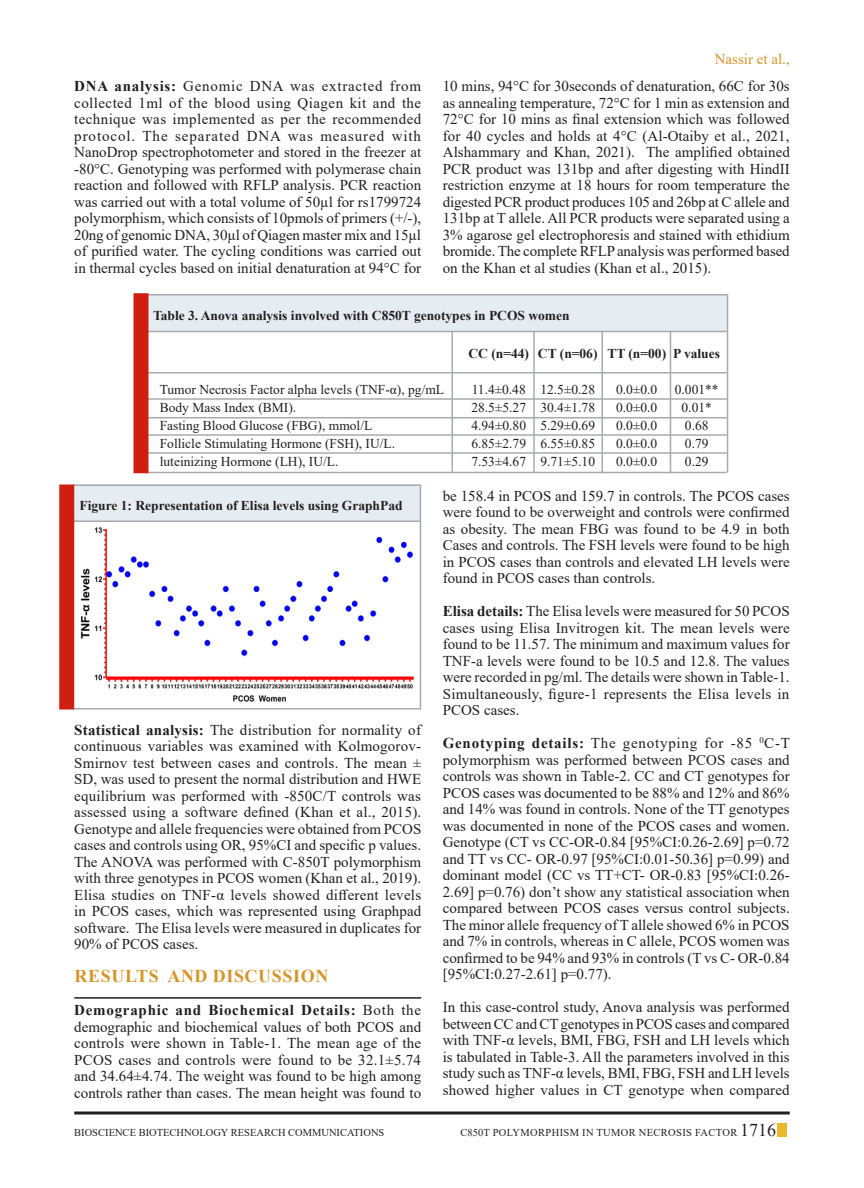
<style>
.page{position:relative;width:864px;height:1188px;background:#fff}
.page>*{position:absolute;margin:0;border:0;box-sizing:border-box;transform-origin:0 0}
.Body_text{font:700 18px "Times New Roman";color:#d69429}
.t1{font:18px "Times New Roman";color:#231f20}
.Body_text-2{font:15px/16.5px "Times New Roman";color:#231f20;text-align:justify}
.Body_text-3{font:15px "Times New Roman";color:#d69429}
.Body_text-4{font:13.5px "Times New Roman";color:#231f20}
.Body_text-5{font:700 13.5px "Times New Roman";color:#231f20}
.t2{font:10.5px "Times New Roman";color:#231f20}
.s1{font-weight:700}
</style>
<div class="page">
<div style="left:777px;top:1124px;width:10px;height:13px;background:#eaba2e"></div>
<hr style="left:74px;top:1112px;width:716px;height:2px;background:#231f20">
<div style="left:146px;top:295px;width:581px;height:36px;background:#e5ecf2"></div>
<hr style="left:146px;top:372px;width:581px;height:2px;background:#a8aaad">
<hr style="left:146px;top:331px;width:581px;height:1px;background:#a8aaad">
<hr style="left:146px;top:294px;width:581px;height:2px;background:#a8aaad">
<hr style="left:146px;top:472px;width:581px;height:1px;background:#a8aaad">
<hr style="left:146px;top:398px;width:581px;height:2px;background:#a8aaad">
<hr style="left:146px;top:417px;width:581px;height:1px;background:#a8aaad">
<hr style="left:146px;top:434px;width:581px;height:2px;background:#a8aaad">
<hr style="left:146px;top:452px;width:581px;height:2px;background:#a8aaad">
<hr style="left:452px;top:331px;width:1px;height:141px;background:#a8aaad">
<hr style="left:533px;top:331px;width:2px;height:141px;background:#a8aaad">
<hr style="left:602px;top:332px;width:1px;height:141px;background:#a8aaad">
<hr style="left:670px;top:332px;width:1px;height:141px;background:#a8aaad">
<hr style="left:727px;top:294px;width:1px;height:178px;background:#a8aaad">
<div style="left:134px;top:293px;width:14px;height:180px;background:#ce1f10"></div>
<img style="left:74px;top:522px;width:346px;height:186px">
<div style="left:73px;top:484px;width:347px;height:38px;background:#e5ecf2"></div>
<hr style="left:73px;top:484px;width:347px;height:2px;background:#a8aaad">
<hr style="left:73px;top:520px;width:347px;height:2px;background:#a8aaad">
<hr style="left:73px;top:708px;width:347px;height:2px;background:#a8aaad">
<hr style="left:420px;top:485px;width:1px;height:224px;background:#a8aaad">
<div style="left:59px;top:484px;width:15px;height:226px;background:#ce1f10"></div>
<hr style="left:74px;top:997px;width:347px;height:2px;background:#231f20">
<p class="Body_text-3" style="left:715px;top:48px;width:76px">Nassir et al.,</p>
<p class="Body_text-2" style="left:74px;top:77px;width:349px"><span class="s1">DNA analysis:</span> Genomic DNA was extracted from collected 1ml of the blood using Qiagen kit and the technique was implemented as per the recommended protocol. The separated DNA was measured with NanoDrop spectrophotometer and stored in the freezer at -80°C. Genotyping was performed with polymerase chain reaction and followed with RFLP analysis. PCR reaction was carried out with a total volume of 50µl for rs1799724 polymorphism, which consists of 10pmols of primers (+/-), 20ng of genomic DNA, 30µl of Qiagen master mix and 15µl of purified water. The cycling conditions was carried out in thermal cycles based on initial denaturation at 94°C for</p>
<p class="Body_text-2" style="left:443px;top:78px;width:349px">10 mins, 94°C for 30seconds of denaturation, 66C for 30s as annealing temperature, 72°C for 1 min as extension and 72°C for 10 mins as final extension which was followed for 40 cycles and holds at 4°C (Al-Otaiby et al., 2021, Alshammary and Khan, 2021). The amplified obtained PCR product was 131bp and after digesting with HindII restriction enzyme at 18 hours for room temperature the digested PCR product produces 105 and 26bp at C allele and 131bp at T allele. All PCR products were separated using a 3% agarose gel electrophoresis and stained with ethidium bromide. The complete RFLP analysis was performed based on the Khan et al studies (Khan et al., 2015).</p>
<p class="Body_text-5" style="left:153px;top:306px;width:418px">Table 3. Anova analysis involved with C850T genotypes in PCOS women</p>
<p class="Body_text-5" style="left:468px;top:344px;width:253px">CC (n=44) CT (n=06) TT (n=00) P values</p>
<p class="Body_text-4" style="left:160px;top:380px;width:285px">Tumor Necrosis Factor alpha levels (TNF-α), pg/mL</p>
<p class="Body_text-4" style="left:472px;top:380px;width:125px">11.4±0.48 12.5±0.28</p>
<p class="Body_text-4" style="left:616px;top:380px;width:43px">0.0±0.0</p>
<p class="Body_text-4" style="left:675px;top:380px;width:45px">0.001**</p>
<p class="Body_text-4" style="left:160px;top:398px;width:138px">Body Mass Index (BMI).</p>
<p class="Body_text-4" style="left:471px;top:398px;width:125px">28.5±5.27 30.4±1.78</p>
<p class="Body_text-4" style="left:616px;top:398px;width:43px">0.0±0.0</p>
<p class="Body_text-4" style="left:682px;top:398px;width:32px">0.01*</p>
<p class="Body_text-4" style="left:160px;top:416px;width:214px">Fasting Blood Glucose (FBG), mmol/L</p>
<p class="Body_text-4" style="left:471px;top:416px;width:125px">4.94±0.80 5.29±0.69</p>
<p class="Body_text-4" style="left:616px;top:416px;width:43px">0.0±0.0</p>
<p class="Body_text-4" style="left:685px;top:416px;width:25px">0.68</p>
<p class="Body_text-4" style="left:160px;top:434px;width:237px">Follicle Stimulating Hormone (FSH), IU/L.</p>
<p class="Body_text-4" style="left:471px;top:434px;width:125px">6.85±2.79 6.55±0.85</p>
<p class="Body_text-4" style="left:616px;top:434px;width:43px">0.0±0.0</p>
<p class="Body_text-4" style="left:685px;top:434px;width:25px">0.79</p>
<p class="Body_text-4" style="left:160px;top:452px;width:180px">luteinizing Hormone (LH), IU/L.</p>
<p class="Body_text-4" style="left:471px;top:452px;width:125px">7.53±4.67 9.71±5.10</p>
<p class="Body_text-4" style="left:616px;top:452px;width:43px">0.0±0.0</p>
<p class="Body_text-4" style="left:685px;top:452px;width:25px">0.29</p>
<p class="Body_text-5" style="left:80px;top:496px;width:325px">Figure 1: Representation of Elisa levels using GraphPad</p>
<p class="Body_text-2" style="left:74px;top:721px;width:349px"><span class="s1">Statistical analysis:</span> The distribution for normality of continuous variables was examined with Kolmogorov-Smirnov test between cases and controls. The mean ± SD, was used to present the normal distribution and HWE equilibrium was performed with -850C/T controls was assessed using a software defined (Khan et al., 2015).<br>Genotype and allele frequencies were obtained from PCOS cases and controls using OR, 95%CI and specific p values.<br>The ANOVA was performed with C-850T polymorphism with three genotypes in PCOS women (Khan et al., 2019).<br>Elisa studies on TNF-α levels showed different levels in PCOS cases, which was represented using Graphpad software. The Elisa levels were measured in duplicates for 90% of PCOS cases.</p>
<p class="Body_text" style="left:75px;top:963px;width:27px">Resu</p>
<p class="Body_text" style="left:125px;top:963px;width:57px">lts and</p>
<p class="Body_text" style="left:213px;top:963px;width:26px">Discussion</p>
<p class="Body_text-2" style="left:74px;top:1001px;width:349px"><span class="s1">Demographic and Biochemical Details:</span> Both the demographic and biochemical values of both PCOS and controls were shown in Table-1. The mean age of the PCOS cases and controls were found to be 32.1±5.74 and 34.64±4.74. The weight was found to be high among controls rather than cases. The mean height was found to</p>
<p class="Body_text-2" style="left:443px;top:487px;width:349px">be 158.4 in PCOS and 159.7 in controls. The PCOS cases were found to be overweight and controls were confirmed as obesity. The mean FBG was found to be 4.9 in both Cases and controls. The FSH levels were found to be high in PCOS cases than controls and elevated LH levels were found in PCOS cases than controls.</p>
<p class="Body_text-2" style="left:443px;top:603px;width:348px"><span class="s1">Elisa details:</span> The Elisa levels were measured for 50 PCOS cases using Elisa Invitrogen kit. The mean levels were found to be 11.57. The minimum and maximum values for TNF-a levels were found to be 10.5 and 12.8. The values were recorded in pg/ml. The details were shown in Table-1.<br>Simultaneously, figure-1 represents the Elisa levels in PCOS cases.</p>
<p class="Body_text-2" style="left:443px;top:735px;width:349px"><span class="s1">Genotyping details:</span> The genotyping for -85 <sup>0</sup>C-T polymorphism was performed between PCOS cases and controls was shown in Table-2. CC and CT genotypes for PCOS cases was documented to be 88% and 12% and 86% and 14% was found in controls. None of the TT genotypes was documented in none of the PCOS cases and women.<br>Genotype (CT vs CC-OR-0.84 [95%CI:0.26-2.69] p=0.72 and TT vs CC- OR-0.97 [95%CI:0.01-50.36] p=0.99) and dominant model (CC vs TT+CT- OR-0.83 [95%CI:0.26- 2.69] p=0.76) don’t show any statistical association when compared between PCOS cases versus control subjects.<br>The minor allele frequency of T allele showed 6% in PCOS and 7% in controls, whereas in C allele, PCOS women was confirmed to be 94% and 93% in controls (T vs C- OR-0.84 [95%CI:0.27-2.61] p=0.77).</p>
<p class="Body_text-2" style="left:443px;top:999px;width:348px">In this case-control study, Anova analysis was performed between CC and CT genotypes in PCOS cases and compared with TNF-α levels, BMI, FBG, FSH and LH levels which is tabulated in Table-3. All the parameters involved in this study such as TNF-α levels, BMI, FBG, FSH and LH levels showed higher values in CT genotype when compared</p>
<p class="t2" style="left:74px;top:1125px;width:312px">BIOSCIENCE BIOTECHNOLOGY RESEARCH COMMUNICATIONS</p>
<p class="t2" style="left:460px;top:1125px;width:69px">C850T Polymorp</p>
<p class="t2" style="left:552px;top:1125px;width:16px">hism</p>
<p class="t2" style="left:582px;top:1125px;width:31px">in Tumor</p>
<p class="t2" style="left:639px;top:1125px;width:16px">Necrosis</p>
<p class="t2" style="left:695px;top:1125px;width:14px">Factor</p>
<p class="t1" style="left:740px;top:1117px;width:37px">1716</p>
</div>
